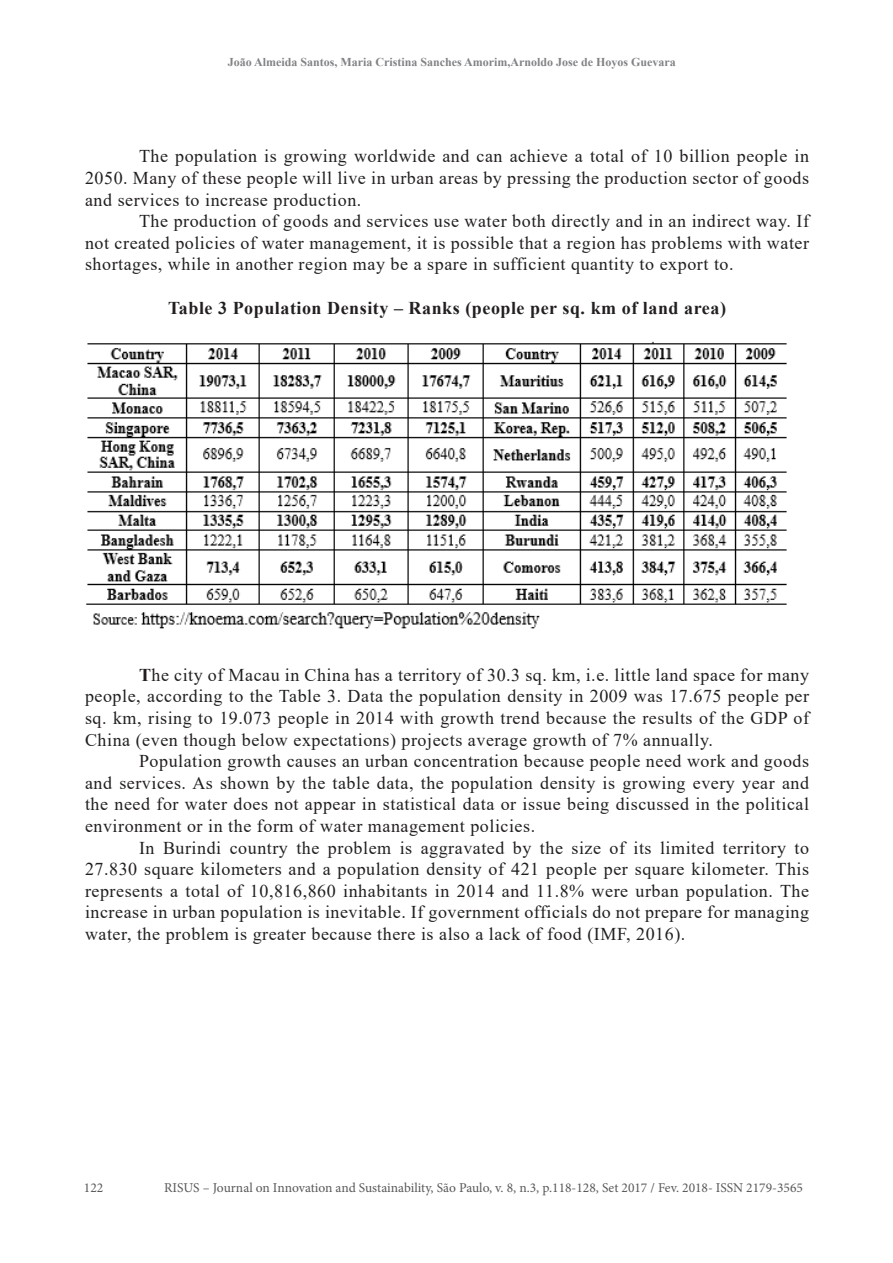
<style>
.page{position:relative;width:893px;height:1263px;background:#fff}
.page>*{position:absolute;margin:0;border:0;box-sizing:border-box;transform-origin:0 0}
.t1{font:18px/21.6px "Times New Roman";letter-spacing:.03em;color:#231f20;text-align:justify}
.t2{font:700 18px "Times New Roman";letter-spacing:.03em;color:#231f20}
.t3{font:13.5px "Minion Pro";color:#57585a}
.t4{font:700 12px "Times New Roman";color:#808285}
.s1{font-weight:700}
</style>
<div class="page">
<img style="left:86px;top:341px;width:701px;height:288px">
<p class="t4" style="left:228px;top:53px;width:450px">João Almeida Santos, Maria Cristina Sanches Amorim,Arnoldo Jose de Hoyos Guevara</p>
<p class="t1" style="left:85px;top:145px;width:726px;text-indent:54px">The population is growing worldwide and can achieve a total of 10 billion people in 2050. Many of these people will live in urban areas by pressing the production sector of goods and services to increase production.</p>
<p class="t1" style="left:85px;top:210px;width:726px;text-indent:54px">The production of goods and services use water both directly and in an indirect way. If not created policies of water management, it is possible that a region has problems with water shortages, while in another region may be a spare in sufficient quantity to export to.</p>
<p class="t2" style="left:168px;top:295px;width:559px">Table 3 Population Density – Ranks (people per sq. km of land area)</p>
<p class="t1" style="left:85px;top:663px;width:726px;text-indent:54px"><span class="s1">T</span>he city of Macau in China has a territory of 30.3 sq. km, i.e. little land space for many people, according to the Table 3. Data the population density in 2009 was 17.675 people per sq. km, rising to 19.073 people in 2014 with growth trend because the results of the GDP of China (even though below expectations) projects average growth of 7% annually.</p>
<p class="t1" style="left:85px;top:750px;width:726px;text-indent:54px">Population growth causes an urban concentration because people need work and goods and services. As shown by the table data, the population density is growing every year and the need for water does not appear in statistical data or issue being discussed in the political environment or in the form of water management policies.</p>
<p class="t1" style="left:85px;top:836px;width:726px;text-indent:54px">In Burindi country the problem is aggravated by the size of its limited territory to 27.830 square kilometers and a population density of 421 people per square kilometer. This represents a total of 10,816,860 inhabitants in 2014 and 11.8% were urban population. The increase in urban population is inevitable. If government officials do not prepare for managing water, the problem is greater because there is also a lack of food (IMF, 2016).</p>
<p class="t3" style="left:84px;top:1179px;width:21px">122</p>
<p class="t3" style="left:164px;top:1179px;width:640px">RISUS – Journal on Innovation and Sustainability, São Paulo, v. 8, n.3, p.118-128, Set 2017 / Fev. 2018- ISSN 2179-3565</p>
</div>
